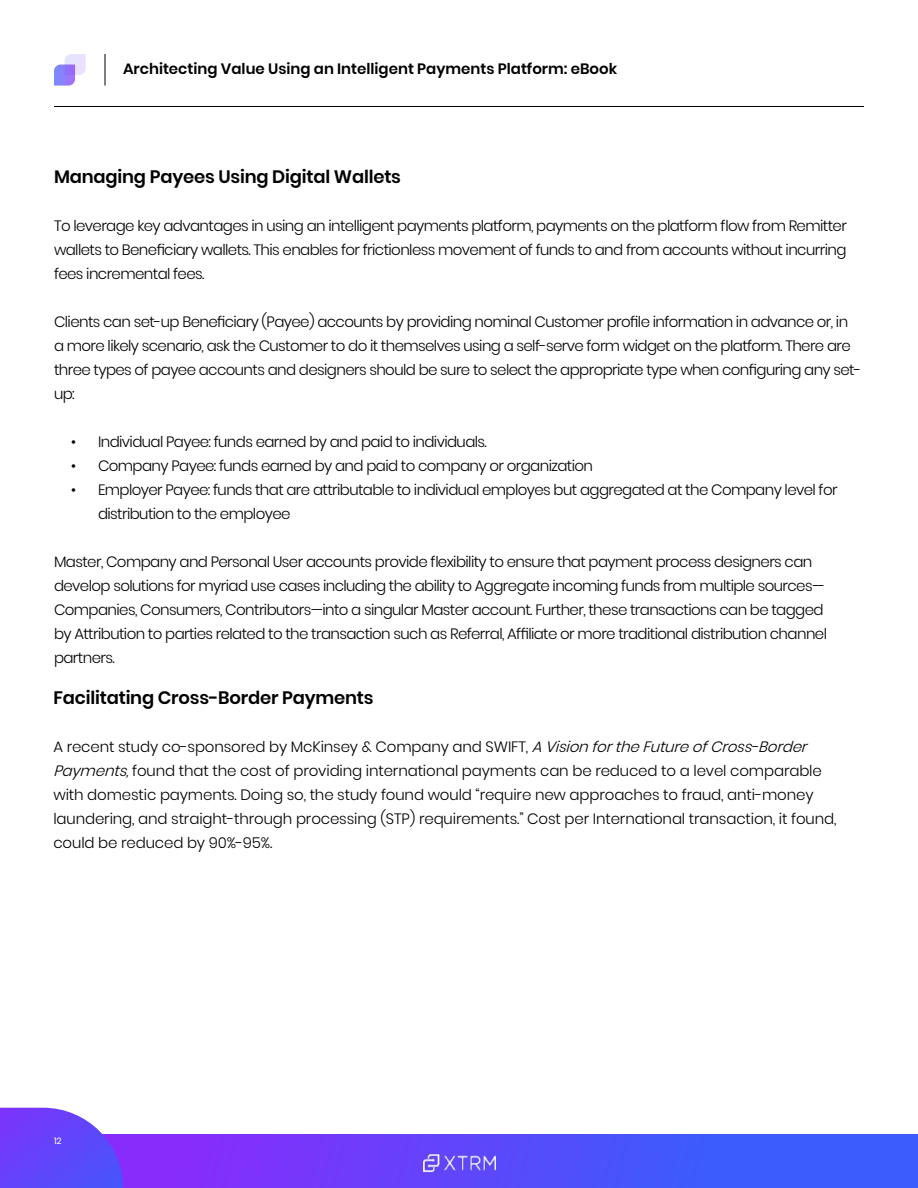
<style>
.page{position:relative;width:918px;height:1188px;background:#fff}
.page>*{position:absolute;margin:0;border:0;box-sizing:border-box;transform-origin:0 0}
.t1{font:600 18px "Poppins";letter-spacing:-.01em;color:#000}
.t2{font:300 15px/24px "Poppins";letter-spacing:-.04em;color:#000}
.t3{font:300 15px/24px "Poppins";letter-spacing:-.01em;color:#000}
.t4{font:600 15px "Poppins";color:#000}
.t5{font:9px "Poppins";color:#fff}
.s1{font-style:italic}
</style>
<div class="page">
<div style="left:53px;top:1134px;width:865px;height:54px;background:linear-gradient(to right,#9226fb,#2c66fb)"></div>
<svg style="left:0;top:1108px;width:123px;height:80px;background:#7356fb"></svg>
<img style="left:423px;top:1153px;width:73px;height:19px">
<svg style="left:54px;top:54px;width:32px;height:32px"></svg>
<hr style="left:54px;top:106px;width:810px;height:1px;background:#000">
<hr style="left:105px;top:54px;width:1px;height:32px;background:#000">
<p class="t4" style="left:123px;top:60px;width:496px">Architecting Value Using an Intelligent Payments Platform: eBook</p>
<p class="t1" style="left:54px;top:166px;width:349px">Managing Payees Using Digital Wallets</p>
<p class="t2" style="left:54px;top:214px;width:794px;text-align:justify">To leverage key advantages in using an intelligent payments platform, payments on the platform flow from Remitter wallets to Beneficiary wallets. This enables for frictionless movement of funds to and from accounts without incurring fees incremental fees.</p>
<p class="t2" style="left:54px;top:310px;width:809px">Clients can set-up Beneficiary (Payee) accounts by providing nominal Customer profile information in advance or, in a more likely scenario, ask the Customer to do it themselves using a self-serve form widget on the platform. There are three types of payee accounts and designers should be sure to select the appropriate type when configuring any set&shy;up:</p>
<p class="t2" style="left:71px;top:430px;width:417px">• Individual Payee: funds earned by and paid to individuals.</p>
<p class="t2" style="left:71px;top:454px;width:523px">• Company Payee: funds earned by and paid to company or organization</p>
<p class="t2" style="left:98px;top:478px;width:741px;text-indent:-27px">• Employer Payee: funds that are attributable to individual employes but aggregated at the Company level for distribution to the employee</p>
<p class="t2" style="left:54px;top:550px;width:775px">Master, Company and Personal User accounts provide flexibility to ensure that payment process designers can develop solutions for myriad use cases including the ability to Aggregate incoming funds from multiple sources— Companies, Consumers, Contributors—into a singular Master account. Further, these transactions can be tagged by Attribution to parties related to the transaction such as Referral, Affiliate or more traditional distribution channel partners.</p>
<p class="t1" style="left:53px;top:687px;width:322px">Facilitating Cross-Border Payments</p>
<p class="t3" style="left:53px;top:735px;width:785px">A recent study co-sponsored by McKinsey &amp; Company and SWIFT, <span class="s1">AVisionfortheFutureofCross-Border Payments,</span>found that the cost of providing international payments can be reduced to a level comparable with domestic payments. Doing so, the study found would “require new approaches to fraud, anti-money laundering, and straight-through processing (STP) requirements.” Cost per International transaction, it found, could be reduced by 90%-95%.</p>
<p class="t5" style="left:54px;top:1136px;width:9px">12</p>
</div>
